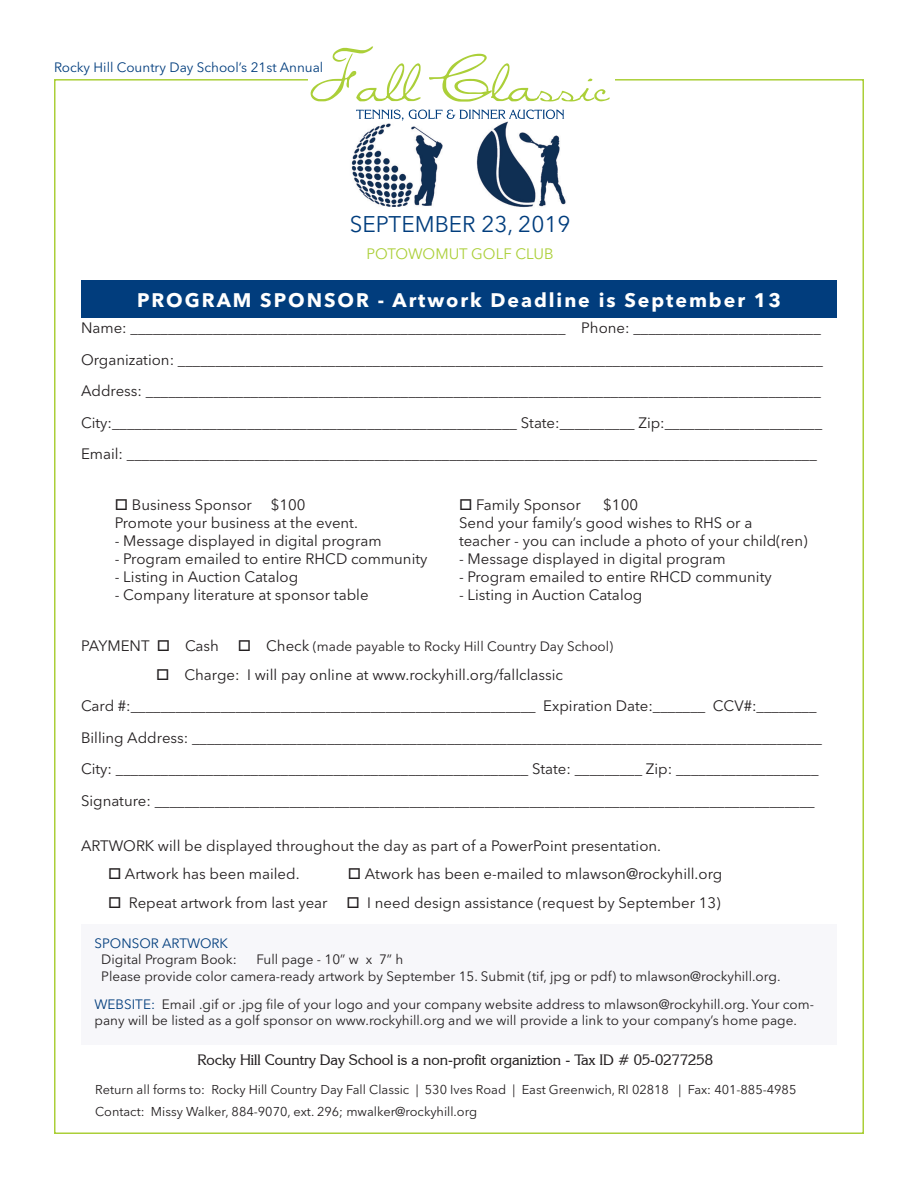
<style>
.page{position:relative;width:918px;height:1188px;background:#fff}
.page>*{position:absolute;margin:0;border:0;box-sizing:border-box;transform-origin:0 0}
.t1{font:22.5px "Avenir Next LT Pro";color:#013d7d}
.t2{font:700 19.5px "Avenir Next LT Pro";letter-spacing:.1em;color:#fff}
.t3{font:15px "Avenir Next LT Pro";color:#231f20}
.t4{font:15px "Korinna IT Cby BT";color:#231f20}
.t5{font:15px "Avenir Next LT Pro";color:#abcf38}
.t6{font:13.5px/16.2px "Avenir Next LT Pro";color:#231f20}
.t7{font:13.5px "Avenir Next LT Pro";color:#013d7d}
.t8{font:12.75px/22px "Avenir Next LT Pro";color:#231f20}
.s1{font-size:15px}
.s2{color:#013d7d}
</style>
<div class="page">
<img style="left:476px;top:121px;width:90px;height:87px">
<img style="left:351px;top:123px;width:92px;height:84px">
<svg style="left:311px;top:46px;width:299px;height:56px"></svg>
<svg style="left:356px;top:110px;width:208px;height:11px"></svg>
<div style="left:81px;top:281px;width:756px;height:37px;background:#013d7d"></div>
<div style="left:81px;top:924px;width:756px;height:121px;background:#f7f7fa"></div>
<p class="t7" style="left:54px;top:60px;width:271px">Rocky Hill Country Day School’s 21st Annual</p>
<h1 class="t1" style="left:350px;top:211px;width:222px">SEPTEMBER 23, 2019</h1>
<p class="t5" style="left:366px;top:245px;width:189px">POTOWOMUT GOLF CLUB</p>
<p class="t2" style="left:137px;top:288px;width:645px">PROGRAM SPONSOR - Artwork Deadline is September 13</p>
<p class="t3" style="left:81px;top:319px;width:741px">Name: __________________________________________________________ Phone: _________________________</p>
<p class="t3" style="left:81px;top:350px;width:743px">Organization: ______________________________________________________________________________________</p>
<p class="t3" style="left:81px;top:382px;width:741px">Address: __________________________________________________________________________________________</p>
<p class="t3" style="left:81px;top:413px;width:743px">City:______________________________________________________ State:__________ Zip:_____________________</p>
<p class="t3" style="left:81px;top:445px;width:737px">Email: ____________________________________________________________________________________________</p>
<p class="t3" style="left:115px;top:496px;width:139px">□ Business Sponsor</p>
<p class="t3" style="left:271px;top:496px;width:36px">$100</p>
<p class="t3" style="left:459px;top:496px;width:123px">□ Family Sponsor</p>
<p class="t3" style="left:603px;top:496px;width:36px">$100</p>
<p class="t3" style="left:115px;top:514px;width:245px">Promote your business at the event.</p>
<p class="t3" style="left:459px;top:514px;width:295px">Send your family’s good wishes to RHS or a</p>
<p class="t3" style="left:115px;top:532px;width:268px">- Message displayed in digital program</p>
<p class="t3" style="left:459px;top:532px;width:350px">teacher - you can include a photo of your child(ren)</p>
<p class="t3" style="left:115px;top:550px;width:314px">- Program emailed to entire RHCD community</p>
<p class="t3" style="left:459px;top:550px;width:268px">- Message displayed in digital program</p>
<p class="t3" style="left:115px;top:568px;width:185px">- Listing in Auction Catalog</p>
<p class="t3" style="left:459px;top:568px;width:314px">- Program emailed to entire RHCD community</p>
<p class="t3" style="left:115px;top:586px;width:255px">- Company literature at sponsor table</p>
<p class="t3" style="left:459px;top:586px;width:185px">- Listing in Auction Catalog</p>
<p class="t6" style="left:81px;top:638px;width:534px"><span class="s1">PAYMENT</span> □ <span class="s1">Cash</span> □ <span class="s1">Check</span> (made payable to Rocky Hill Country Day School)</p>
<p class="t3" style="left:156px;top:665px;width:409px">□ Charge: I will pay online at www.rockyhill.org/fallclassic</p>
<p class="t3" style="left:81px;top:697px;width:737px">Card #:______________________________________________________ Expiration Date:_______ CCV#:________</p>
<p class="t3" style="left:81px;top:728px;width:743px">Billing Address: ____________________________________________________________________________________</p>
<p class="t3" style="left:81px;top:760px;width:739px">City: _______________________________________________________ State: _________ Zip: ___________________</p>
<p class="t3" style="left:81px;top:791px;width:735px">Signature: ________________________________________________________________________________________</p>
<p class="t3" style="left:81px;top:836px;width:582px">ARTWORK will be displayed throughout the day as part of a PowerPoint presentation.</p>
<p class="t3" style="left:108px;top:865px;width:193px">□ Artwork has been mailed.</p>
<p class="t3" style="left:348px;top:865px;width:376px">□ Atwork has been e-mailed to mlawson@rockyhill.org</p>
<p class="t3" style="left:108px;top:893px;width:221px">□ Repeat artwork from last year</p>
<p class="t3" style="left:346px;top:893px;width:376px">□ I need design assistance (request by September 13)</p>
<p class="t7" style="left:94px;top:935px;width:135px">SPONSOR ARTWORK</p>
<p class="t6" style="left:101px;top:952px;width:137px">Digital Program Book:</p>
<p class="t6" style="left:256px;top:952px;width:148px">Full page - 10” w x 7” h</p>
<p class="t6" style="left:101px;top:968px;width:681px">Please provide color camera-ready artwork by September 15. Submit (tif, jpg or pdf) to mlawson@rockyhill.org.</p>
<p class="t6" style="left:94px;top:996px;width:721px"><span class="s2">WEBSITE:</span> Email .gif or .jpg file of your logo and your company website address to mlawson@rockyhill.org. Your com&shy;pany will be listed as a golf sponsor on www.rockyhill.org and we will provide a link to your company’s home page.</p>
<p class="t4" style="left:197px;top:1051px;width:517px">Rocky Hill Country Day School is a non-profit organiztion - Tax ID # 05-0277258</p>
<p class="t8" style="left:95px;top:1078px;width:703px">Return all forms to: Rocky Hill Country Day Fall Classic | 530 Ives Road | East Greenwich, RI 02818 | Fax: 401-885-4985<br>Contact: Missy Walker, 884-9070, ext. 296; mwalker@rockyhill.org</p>
</div>
